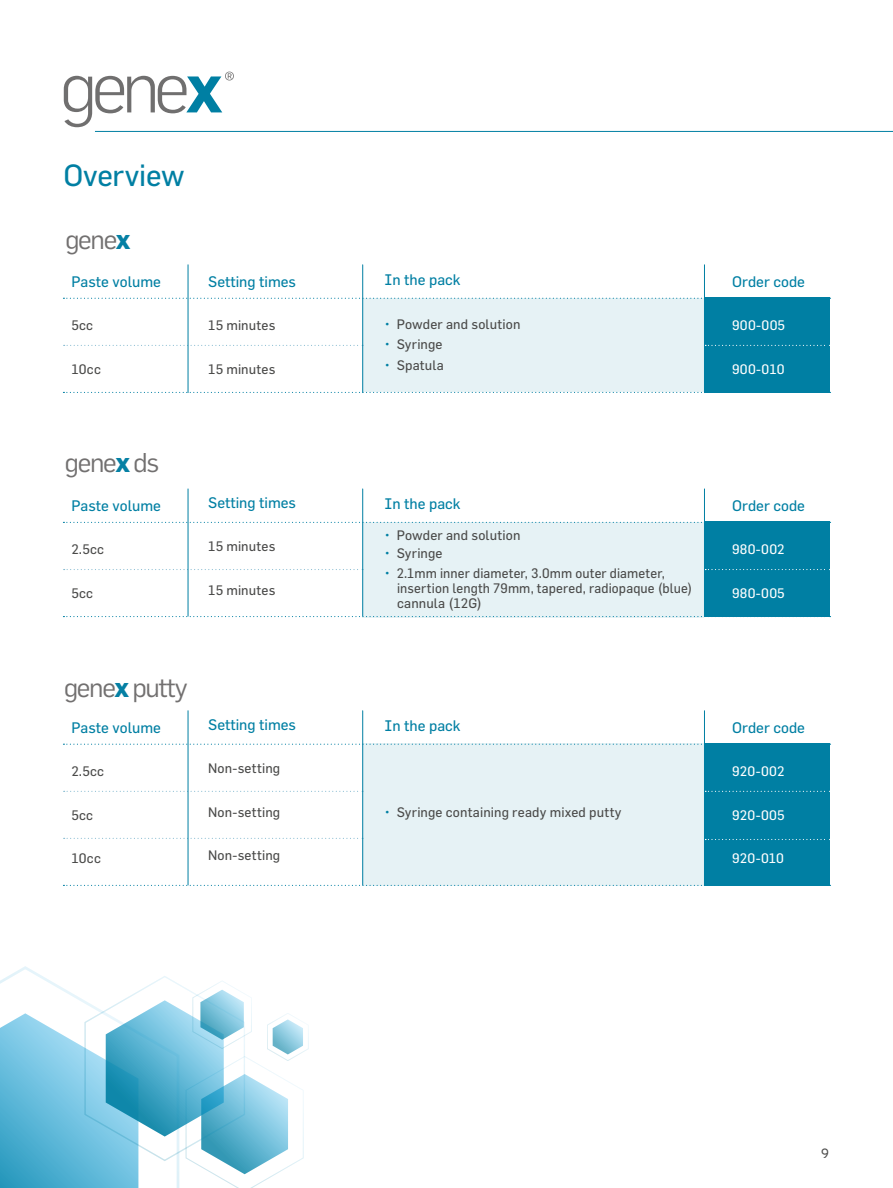
<style>
.page{position:relative;width:893px;height:1188px;background:#fff}
.page>*{position:absolute;margin:0;border:0;box-sizing:border-box;transform-origin:0 0}
.t1{font:30px "Flama";letter-spacing:-.01em;color:#007fa3}
.t2{font:26.7px "Flama";letter-spacing:-.05em;color:#727070}
.t3{font:15px "Flama";color:#007fa3}
.t4{font:13.5px/15px "Flama";letter-spacing:.01em;color:#4a4a49}
.t5{font:13.5px "Flama";letter-spacing:.015em;color:#fff}
.t6{font:300 13.5px "Ministry";color:#4a4a49}
.s1{font-weight:700;color:#0580a4}
.s2{font-weight:700;color:#007fa3}
</style>
<div class="page">
<div style="left:704px;top:298px;width:126px;height:95px;background:#007fa3"></div>
<div style="left:704px;top:522px;width:126px;height:95px;background:#007fa3"></div>
<div style="left:704px;top:744px;width:126px;height:142px;background:#007fa3"></div>
<div style="left:363px;top:298px;width:341px;height:94px;background:#e6f2f5"></div>
<div style="left:363px;top:522px;width:341px;height:95px;background:#e6f2f5"></div>
<div style="left:363px;top:744px;width:341px;height:142px;background:#e6f2f5"></div>
<svg style="left:0;top:966px;width:309px;height:222px"></svg>
<svg style="left:64px;top:72px;width:170px;height:55px"></svg>
<hr style="left:95px;top:131px;width:798px;height:1px;background:#007fa3">
<svg style="left:63px;top:392px;width:639px;height:1px"></svg>
<svg style="left:63px;top:616px;width:639px;height:1px"></svg>
<svg style="left:63px;top:885px;width:639px;height:1px"></svg>
<svg style="left:63px;top:298px;width:639px;height:1px"></svg>
<svg style="left:63px;top:522px;width:639px;height:1px"></svg>
<svg style="left:63px;top:744px;width:639px;height:1px"></svg>
<svg style="left:64px;top:345px;width:298px;height:1px"></svg>
<svg style="left:64px;top:569px;width:298px;height:1px"></svg>
<svg style="left:64px;top:791px;width:298px;height:1px"></svg>
<svg style="left:64px;top:838px;width:298px;height:1px"></svg>
<svg style="left:705px;top:345px;width:125px;height:1px"></svg>
<svg style="left:705px;top:569px;width:125px;height:1px"></svg>
<svg style="left:705px;top:791px;width:125px;height:1px"></svg>
<svg style="left:705px;top:839px;width:125px;height:1px"></svg>
<hr style="left:362px;top:265px;width:1px;height:128px;background:#007fa3">
<hr style="left:362px;top:489px;width:1px;height:127px;background:#007fa3">
<hr style="left:362px;top:711px;width:1px;height:174px;background:#007fa3">
<hr style="left:188px;top:265px;width:1px;height:128px;background:#007fa3">
<hr style="left:188px;top:489px;width:1px;height:127px;background:#007fa3">
<hr style="left:188px;top:711px;width:1px;height:174px;background:#007fa3">
<hr style="left:704px;top:265px;width:1px;height:128px;background:#007fa3">
<hr style="left:704px;top:489px;width:1px;height:127px;background:#007fa3">
<hr style="left:704px;top:711px;width:1px;height:174px;background:#007fa3">
<h1 class="t1" style="left:63px;top:157px;width:123px">Overview</h1>
<h2 class="t2" style="left:65px;top:222px;width:67px">gene<span class="s1">x</span></h2>
<p class="t3" style="left:71px;top:273px;width:91px">Paste volume</p>
<p class="t4" style="left:71px;top:318px;width:23px">5cc</p>
<p class="t4" style="left:71px;top:361px;width:31px">10cc</p>
<p class="t3" style="left:208px;top:273px;width:89px">Setting times</p>
<p class="t4" style="left:208px;top:318px;width:69px">15 minutes</p>
<p class="t4" style="left:208px;top:361px;width:69px">15 minutes</p>
<h2 class="t2" style="left:65px;top:444px;width:96px">gene<span class="s1">x</span> ds</h2>
<p class="t3" style="left:71px;top:497px;width:91px">Paste volume</p>
<p class="t4" style="left:71px;top:542px;width:34px">2.5cc</p>
<p class="t4" style="left:71px;top:585px;width:23px">5cc</p>
<p class="t3" style="left:208px;top:493px;width:89px">Setting times</p>
<p class="t4" style="left:208px;top:539px;width:69px">15 minutes</p>
<p class="t4" style="left:208px;top:582px;width:69px">15 minutes</p>
<h2 class="t2" style="left:64px;top:669px;width:125px">gene<span class="s1">x</span> putty</h2>
<p class="t3" style="left:71px;top:719px;width:91px">Paste volume</p>
<p class="t4" style="left:71px;top:764px;width:34px">2.5cc</p>
<p class="t4" style="left:71px;top:807px;width:23px">5cc</p>
<p class="t4" style="left:71px;top:851px;width:31px">10cc</p>
<p class="t3" style="left:208px;top:715px;width:89px">Setting times</p>
<p class="t4" style="left:208px;top:760px;width:74px">Non-setting</p>
<p class="t4" style="left:208px;top:804px;width:74px">Non-setting</p>
<p class="t4" style="left:208px;top:847px;width:74px">Non-setting</p>
<p class="t3" style="left:384px;top:270px;width:78px">In the pack</p>
<p class="t4" style="left:384px;top:316px;width:137px"><span class="s2">•</span> Powder and solution</p>
<p class="t4" style="left:384px;top:337px;width:60px"><span class="s2">•</span> Syringe</p>
<p class="t4" style="left:384px;top:357px;width:61px"><span class="s2">•</span> Spatula</p>
<p class="t3" style="left:732px;top:273px;width:74px">Order code</p>
<p class="t5" style="left:732px;top:317px;width:55px">900-005</p>
<p class="t5" style="left:732px;top:361px;width:54px">900-010</p>
<p class="t3" style="left:384px;top:495px;width:78px">In the pack</p>
<p class="t4" style="left:384px;top:528px;width:137px"><span class="s2">•</span> Powder and solution</p>
<p class="t4" style="left:384px;top:545px;width:60px"><span class="s2">•</span> Syringe</p>
<p class="t4" style="left:397px;top:566px;width:297px;text-indent:-13px"><span class="s2">•</span> 2.1mm inner diameter, 3.0mm outer diameter, insertion length 79mm, tapered, radiopaque (blue) cannula (12G)</p>
<p class="t3" style="left:732px;top:497px;width:74px">Order code</p>
<p class="t5" style="left:732px;top:541px;width:54px">980-002</p>
<p class="t5" style="left:732px;top:585px;width:54px">980-005</p>
<p class="t3" style="left:384px;top:716px;width:78px">In the pack</p>
<p class="t4" style="left:384px;top:805px;width:239px"><span class="s2">•</span> Syringe containing ready mixed putty</p>
<p class="t3" style="left:732px;top:719px;width:74px">Order code</p>
<p class="t5" style="left:732px;top:763px;width:54px">920-002</p>
<p class="t5" style="left:732px;top:807px;width:54px">920-005</p>
<p class="t5" style="left:732px;top:850px;width:53px">920-010</p>
<p class="t6" style="left:821px;top:1145px;width:9px">9</p>
</div>
